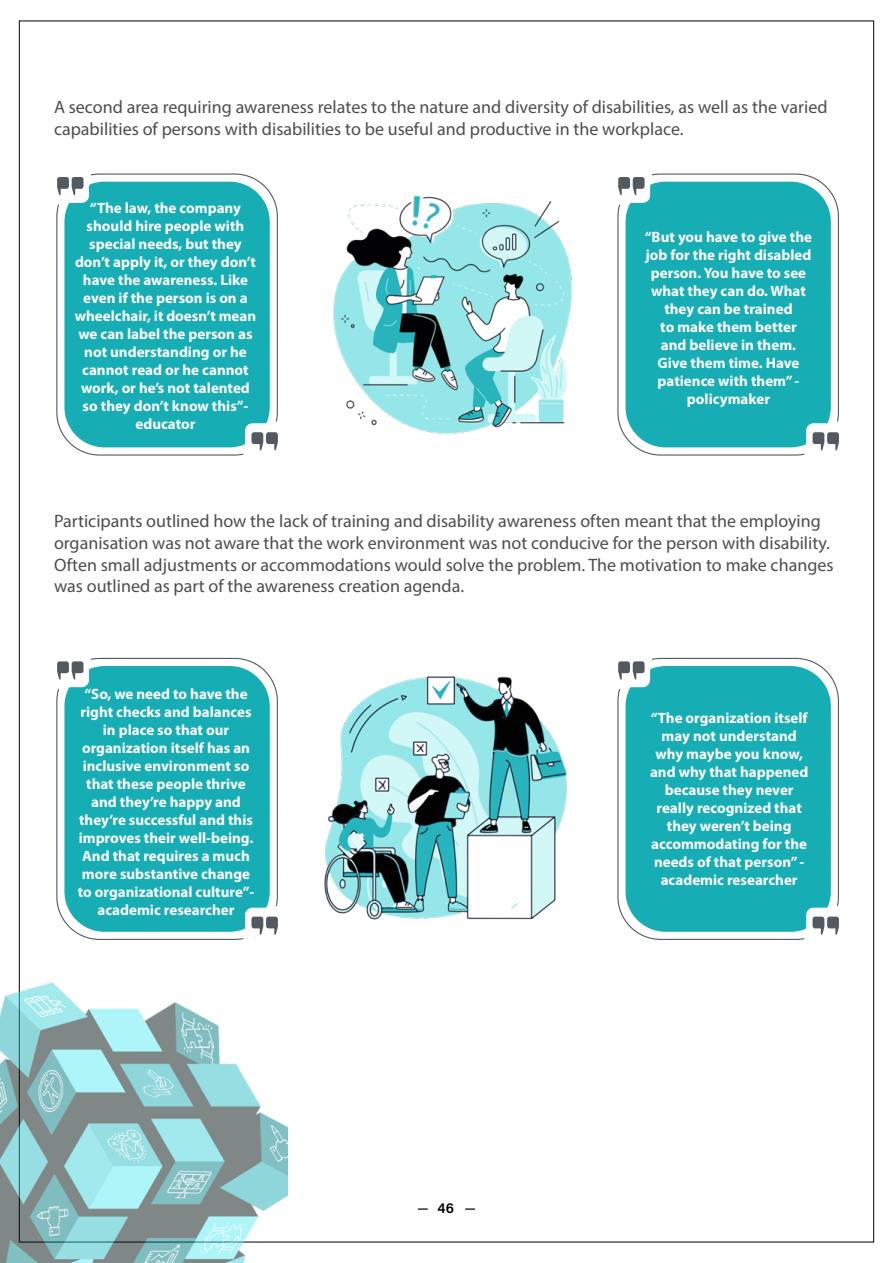
<style>
.page{position:relative;width:893px;height:1263px;background:#fff}
.page>*{position:absolute;margin:0;border:0;box-sizing:border-box;transform-origin:0 0}
.t1{font:18px/21.6px "Myriad Pro";color:#4d4d4f}
.t2{font:700 15px/18px "Myriad Pro";color:#fff;text-align:center}
.t3{font:14.55px "Acumin Variable Concept";color:#000}
</style>
<div class="page">
<svg style="left:418px;top:1208px;width:10px;height:2px"></svg>
<svg style="left:465px;top:1208px;width:10px;height:2px"></svg>
<svg style="left:617px;top:205px;width:187px;height:251px;fill:#17adb5"></svg>
<div style="left:652px;top:173px;width:187px;height:249px;background:#17adb5"></div>
<svg style="left:813px;top:432px;width:26px;height:18px"></svg>
<svg style="left:618px;top:177px;width:27px;height:18px"></svg>
<svg style="left:618px;top:689px;width:186px;height:251px;fill:#17adb5"></svg>
<div style="left:652px;top:658px;width:187px;height:248px;background:#17adb5"></div>
<svg style="left:813px;top:916px;width:26px;height:19px"></svg>
<svg style="left:618px;top:661px;width:27px;height:18px"></svg>
<svg style="left:56px;top:205px;width:187px;height:251px;fill:#17adb5"></svg>
<div style="left:91px;top:173px;width:187px;height:249px;background:#17adb5"></div>
<svg style="left:251px;top:432px;width:27px;height:18px"></svg>
<svg style="left:57px;top:177px;width:26px;height:18px"></svg>
<svg style="left:56px;top:689px;width:187px;height:251px;fill:#17adb5"></svg>
<div style="left:91px;top:658px;width:187px;height:248px;background:#17adb5"></div>
<svg style="left:251px;top:916px;width:27px;height:19px"></svg>
<svg style="left:57px;top:661px;width:26px;height:18px"></svg>
<img style="left:333px;top:195px;width:239px;height:239px">
<img style="left:324px;top:676px;width:294px;height:244px">
<img style="left:0;top:982px;width:287px;height:281px">
<p class="t1" style="left:54px;top:96px;width:775px">A second area requiring awareness relates to the nature and diversity of disabilities, as well as the varied capabilities of persons with disabilities to be useful and productive in the workplace.</p>
<p class="t2" style="left:75px;top:199px;width:183px">“The law, the company should hire people with special needs, but they don’t apply it, or they don’t have the awareness. Like even if the person is on a wheelchair, it doesn’t mean we can label the person as not understanding or he cannot read or he cannot work, or he’s not talented so they don’t know this”- educator</p>
<p class="t2" style="left:645px;top:227px;width:169px">“But you have to give the job for the right disabled person. You have to see what they can do. What they can be trained<br>to make them better<br>and believe in them.<br>Give them time. Have patience with them” - policymaker</p>
<p class="t1" style="left:54px;top:510px;width:781px">Participants outlined how the lack of training and disability awareness often meant that the employing organisation was not aware that the work environment was not conducive for the person with disability.<br>Often small adjustments or accommodations would solve the problem. The motivation to make changes was outlined as part of the awareness creation agenda.</p>
<p class="t2" style="left:78px;top:684px;width:178px">“So, we need to have the right checks and balances in place so that our organization itself has an inclusive environment so that these people thrive and they’re happy and they’re successful and this improves their well-being.<br>And that requires a much more substantive change to organizational culture”- academic researcher</p>
<p class="t3" style="left:437px;top:1198px;width:18px">46</p>
<p class="t2" style="left:650px;top:709px;width:160px">“The organization itself may not understand why maybe you know, and why that happened because they never really recognized that they weren’t being accommodating for the needs of that person” - academic researcher</p>
</div>
